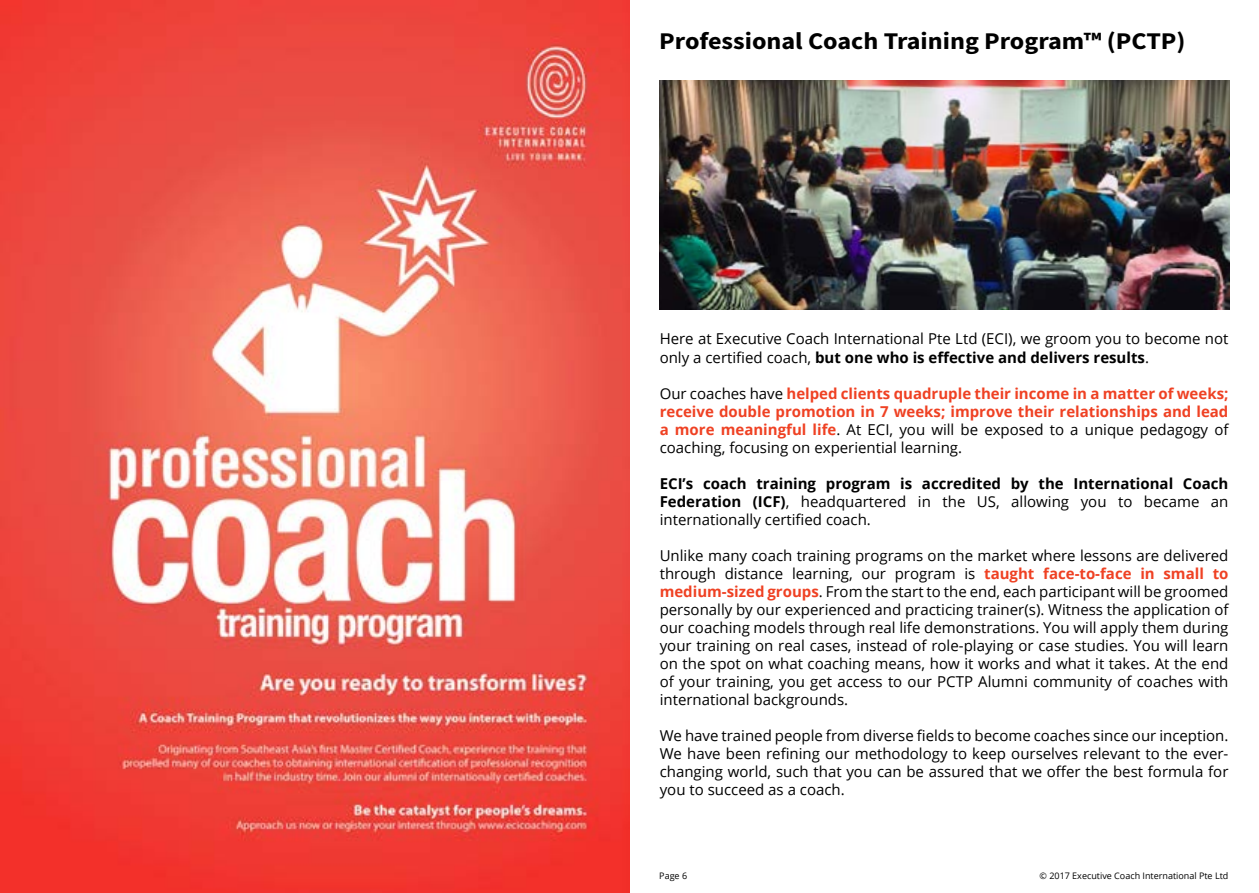
<style>
.page{position:relative;width:1259px;height:893px;background:#fff}
.page>*{position:absolute;margin:0;border:0;box-sizing:border-box;transform-origin:0 0}
.t1{font:700 24px "Source Sans Pro";color:#000;scale:1.09 1}
.t2{font:15px/18px "Open Sans";color:#000;text-align:justify}
.t3{font:700 15px/18px "Open Sans";color:#ef4123;text-align:justify}
.t4{font:700 15px/18px "Open Sans";color:#000;text-align:justify}
.t5{font:9px "Open Sans";color:#000}
.s1{font-weight:700}
.s2{font-weight:400;color:#000}
.s3{font-weight:400}
.s4{font-weight:700;color:#ef4123}
</style>
<div class="page">
<img style="left:659px;top:81px;width:570px;height:229px">
<img style="left:0;top:0;width:629px;height:893px">
<h1 class="t1" style="left:659px;top:25px;width:484px">Professional Coach Training Program™ (PCTP)</h1>
<p class="t2" style="left:659px;top:330px;width:570px">Here at Executive Coach International Pte Ltd (ECI), we groom you to become not only a certified coach, <span class="s1">but one who is effective and delivers results</span>.</p>
<p class="t3" style="left:659px;top:384px;width:570px"><span class="s2">Our coaches have</span> helped clients quadruple their income in a matter of weeks; receive double promotion in 7 weeks; improve their relationships and lead a more meaningful life<span class="s2">. At ECI, you will be exposed to a unique pedagogy of coaching, focusing on experiential learning.</span></p>
<p class="t4" style="left:659px;top:474px;width:570px">ECI’s coach training program is accredited by the International Coach Federation (ICF)<span class="s3">, headquartered in the US, allowing you to became an internationally certified coach.</span></p>
<p class="t2" style="left:659px;top:546px;width:570px">Unlike many coach training programs on the market where lessons are delivered through distance learning, our program is <span class="s4">taught face-to-face in small to medium-sized groups</span>. From the start to the end, each participant will be groomed personally by our experienced and practicing trainer(s). Witness the application of our coaching models through real life demonstrations. You will apply them during your training on real cases, instead of role-playing or case studies. You will learn on the spot on what coaching means, how it works and what it takes. At the end of your training, you get access to our PCTP Alumni community of coaches with international backgrounds.</p>
<p class="t2" style="left:659px;top:726px;width:570px">We have trained people from diverse fields to become coaches since our inception.<br>We have been refining our methodology to keep ourselves relevant to the ever&shy;changing world, such that you can be assured that we offer the best formula for you to succeed as a coach.</p>
<p class="t5" style="left:659px;top:869px;width:29px">Page 6</p>
<p class="t5" style="left:1039px;top:869px;width:190px">© 2017 Executive Coach International Pte Ltd</p>
</div>
